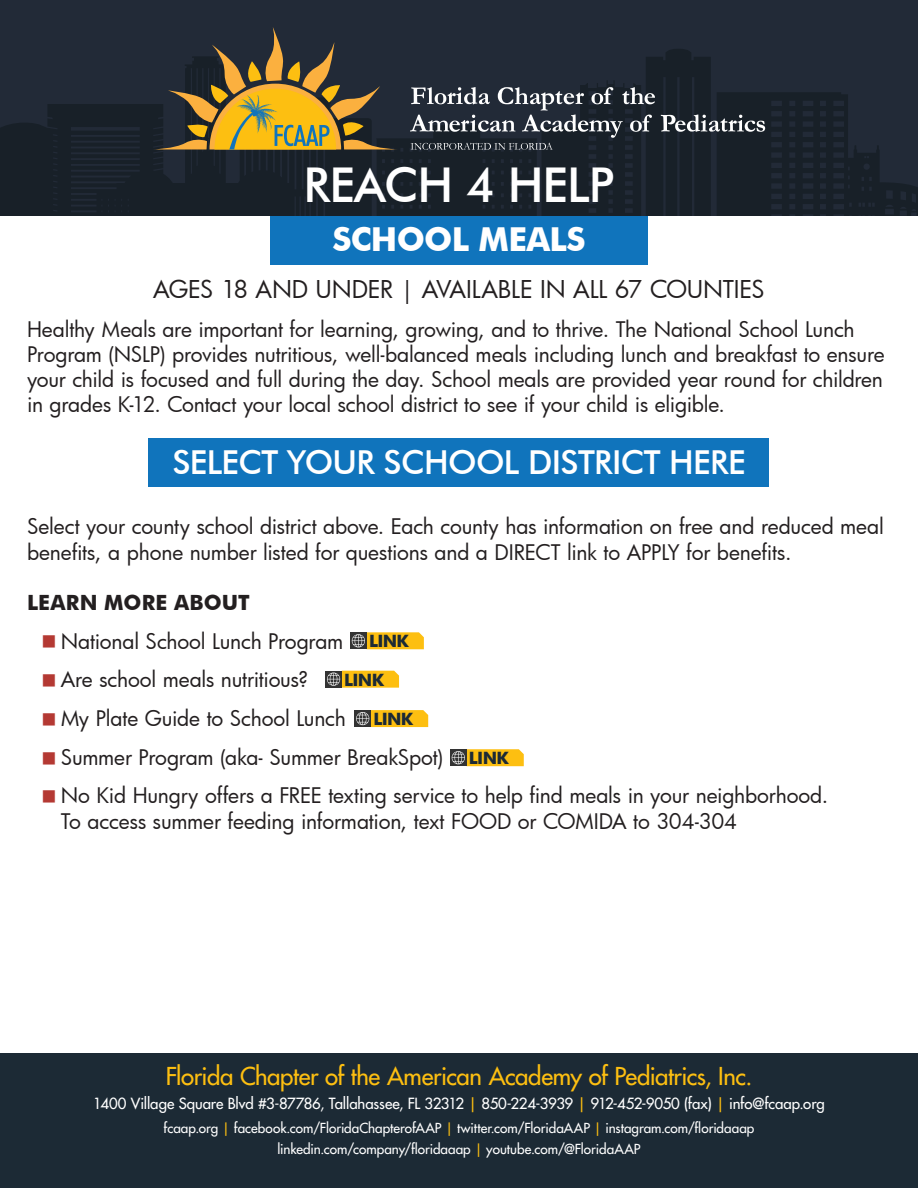
<style>
.page{position:relative;width:918px;height:1188px;background:#fff}
.page>*{position:absolute;margin:0;border:0;box-sizing:border-box;transform-origin:0 0}
.t1{font:500 48px "Futura BT";letter-spacing:-.02em;color:#fff}
.t2{font:500 33px "Futura BT";letter-spacing:-.02em;color:#fff}
.t3{font:700 33px "Futura BT";letter-spacing:-.02em;color:#fff}
.t4{font:500 24px "Futura Std";letter-spacing:-.015em;color:#fdbf11}
.t5{font:24px "Futura";letter-spacing:-.01em;color:#231f20}
.t6{font:21px/25.2px "Futura";letter-spacing:-.01em;color:#231f20}
.t7{font:700 21px "Futura BT";letter-spacing:.005em;color:#231f20}
.t8{font:700 16.95px "Futura BT";letter-spacing:-.04em;color:#1c2a35}
.t9{font:500 15px "Futura Std";letter-spacing:-.01em;color:#fff}
.t10{font:500 13.5px/21px "Futura Std";color:#fff;text-align:center}
.s1{font-family:"Minion Pro";font-size:42px;color:#b43933}
.s2{color:#fdbf11}
</style>
<div class="page">
<div style="left:0;top:1053px;width:918px;height:135px;background:#1c2a35"></div>
<div style="left:0;top:0;width:918px;height:216px;background:#222a37"></div>
<svg style="left:0;top:104px;width:153px;height:112px;fill:#182028"></svg>
<svg style="left:153px;top:27px;width:765px;height:189px"></svg>
<div style="left:270px;top:216px;width:378px;height:49px;background:#1074bc"></div>
<svg style="left:350px;top:632px;width:2px;height:17px"></svg>
<svg style="left:352px;top:632px;width:72px;height:17px"></svg>
<div style="left:325px;top:671px;width:17px;height:17px;background:#333"></div>
<svg style="left:327px;top:671px;width:72px;height:17px"></svg>
<div style="left:354px;top:710px;width:17px;height:17px;background:#333"></div>
<svg style="left:356px;top:710px;width:72px;height:17px"></svg>
<svg style="left:450px;top:749px;width:2px;height:17px"></svg>
<svg style="left:452px;top:749px;width:72px;height:17px"></svg>
<div style="left:148px;top:438px;width:622px;height:49px;background:#1074bc"></div>
<h1 class="t1" style="left:304px;top:156px;width:312px">REACH 4 HELP</h1>
<h2 class="t3" style="left:332px;top:220px;width:255px">SCHOOL MEALS</h2>
<p class="t5" style="left:153px;top:273px;width:613px">AGES 18 AND UNDER | AVAILABLE IN ALL 67 COUNTIES</p>
<p class="t6" style="left:27px;top:316px;width:859px">Healthy Meals are important for learning, growing, and to thrive. The National School Lunch Program (NSLP) provides nutritious, well-balanced meals including lunch and breakfast to ensure your child is focused and full during the day. School meals are provided year round for children in grades K-12. Contact your local school district to see if your child is eligible.</p>
<h2 class="t2" style="left:172px;top:442px;width:575px">SELECT YOUR SCHOOL DISTRICT HERE</h2>
<p class="t6" style="left:27px;top:514px;width:858px">Select your county school district above. Each county has information on free and reduced meal benefits, a phone number listed for questions and a DIRECT link to APPLY for benefits.</p>
<p class="t7" style="left:27px;top:590px;width:224px">LEARN MORE ABOUT</p>
<p class="t6" style="left:40px;top:628px;width:304px"><span class="s1">■</span> National School Lunch Program</p>
<p class="t6" style="left:40px;top:667px;width:270px"><span class="s1">■</span> Are school meals nutritious?</p>
<p class="t6" style="left:40px;top:705px;width:307px"><span class="s1">■</span> My Plate Guide to School Lunch</p>
<p class="t6" style="left:40px;top:744px;width:404px"><span class="s1">■</span> Summer Program (aka- Summer BreakSpot)</p>
<p class="t6" style="left:61px;top:783px;width:769px;text-indent:-20px"><span class="s1">■</span> No Kid Hungry offers a FREE texting service to help find meals in your neighborhood.<br>To access summer feeding information, text FOOD or COMIDA to 304-304</p>
<p class="t8" style="left:369px;top:631px;width:41px">LINK</p>
<p class="t8" style="left:344px;top:669px;width:41px">LINK</p>
<p class="t8" style="left:373px;top:709px;width:41px">LINK</p>
<p class="t8" style="left:469px;top:748px;width:41px">LINK</p>
<p class="t4" style="left:166px;top:1061px;width:588px">Florida Chapter of the American Academy of Pediatrics, Inc.</p>
<p class="t9" style="left:93px;top:1094px;width:733px">1400 Village Square Blvd #3-87786, Tallahassee, FL 32312 <span class="s2">|</span> 850-224-3939 <span class="s2">|</span> 912-452-9050 (fax) <span class="s2">|</span> info@fcaap.org</p>
<p class="t10" style="left:164px;top:1117px;width:592px">fcaap.org <span class="s2">|</span> facebook.com/FloridaChapterofAAP <span class="s2">|</span> twitter.com/FloridaAAP <span class="s2">|</span> instagram.com/floridaaap linkedin.com/company/floridaaap <span class="s2">|</span> youtube.com/@FloridaAAP</p>
</div>
